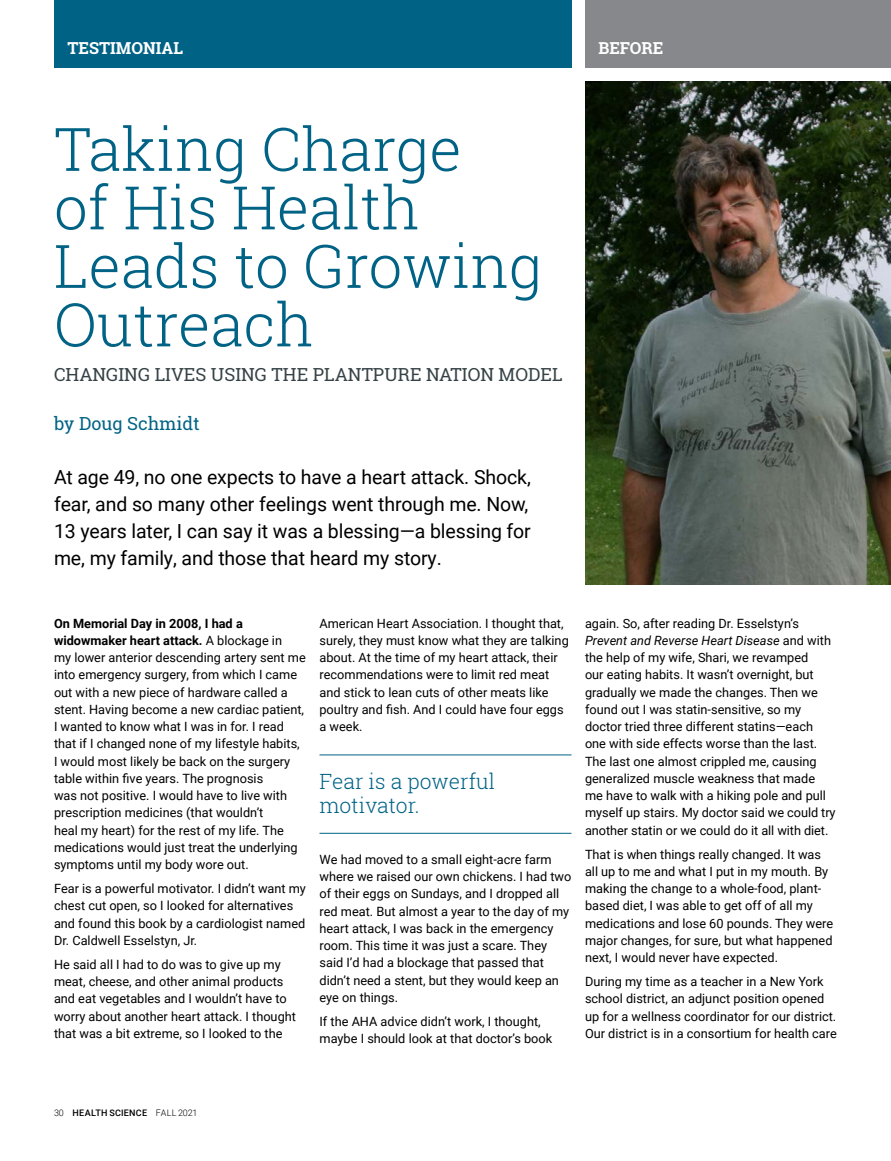
<style>
.page{position:relative;width:891px;height:1161px;background:#fff}
.page>*{position:absolute;margin:0;border:0;box-sizing:border-box;transform-origin:0 0}
.t1{font:300 60px/58.5px "Roboto Slab";color:#006385}
.t2{font:300 21px/24px "Roboto Slab";color:#006385}
.t3{font:19.5px/27px "Roboto";letter-spacing:-.005em;color:#000}
.t4{font:18px "Roboto Slab";color:#364246}
.t5{font:18px "Roboto Slab";color:#006385}
.t6{font:700 16.5px "Roboto Slab";color:#fff}
.t7{font:12.75px/17.2px "Roboto";color:#000}
.t8{font:500 9px "Roboto";letter-spacing:.025em;color:#000}
.s1{font-weight:700}
.s2{font-style:italic}
.s3{font-weight:300}
</style>
<div class="page">
<div style="left:54px;top:0;width:518px;height:68px;background:#006385"></div>
<hr style="left:320px;top:755px;width:252px;height:1px;background:#006385">
<hr style="left:320px;top:833px;width:252px;height:1px;background:#006385">
<div style="left:585px;top:0;width:306px;height:68px;background:#86888b"></div>
<img style="left:585px;top:81px;width:306px;height:503px">
<p class="t6" style="left:68px;top:37px;width:117px">TESTIMONIAL</p>
<p class="t6" style="left:598px;top:37px;width:66px">BEFORE</p>
<h1 class="t1" style="left:54px;top:118px;width:490px">Taking Charge<br>of His Health<br>Leads to Growing<br>Outreach</h1>
<h3 class="t4" style="left:54px;top:363px;width:510px">CHANGING LIVES USING THE PLANTPURE NATION MODEL</h3>
<h3 class="t5" style="left:54px;top:411px;width:147px">by Doug Schmidt</h3>
<h3 class="t3" style="left:54px;top:463px;width:478px">At age 49, no one expects to have a heart attack. Shock, fear, and so many other feelings went through me. Now, 13 years later, I can say it was a blessing—a blessing for me, my family, and those that heard my story.</h3>
<p class="t7" style="left:54px;top:614px;width:253px"><span class="s1">On Memorial Day in 2008, I had a widowmaker heart attack.</span> A blockage in<br>my lower anterior descending artery sent me into emergency surgery, from which I came out with a new piece of hardware called a stent. Having become a new cardiac patient, I wanted to know what I was in for. I read that if I changed none of my lifestyle habits, I would most likely be back on the surgery table within five years. The prognosis<br>was not positive. I would have to live with prescription medicines (that wouldn’t<br>heal my heart) for the rest of my life. The medications would just treat the underlying symptoms until my body wore out.</p>
<p class="t7" style="left:54px;top:879px;width:253px">Fear is a powerful motivator. I didn’t want my chest cut open, so I looked for alternatives and found this book by a cardiologist named Dr. Caldwell Esselstyn, Jr.</p>
<p class="t7" style="left:54px;top:955px;width:244px">He said all I had to do was to give up my meat, cheese, and other animal products and eat vegetables and I wouldn’t have to worry about another heart attack. I thought that was a bit extreme, so I looked to the</p>
<p class="t7" style="left:320px;top:614px;width:251px">American Heart Association. I thought that, surely, they must know what they are talking about. At the time of my heart attack, their recommendations were to limit red meat and stick to lean cuts of other meats like poultry and fish. And I could have four eggs a week.</p>
<h2 class="t2" style="left:320px;top:769px;width:177px">Fear is a powerful motivator.</h2>
<p class="t7" style="left:320px;top:850px;width:253px">We had moved to a small eight-acre farm where we raised our own chickens. I had two of their eggs on Sundays, and I dropped all red meat. But almost a year to the day of my heart attack, I was back in the emergency room. This time it was just a scare. They said I’d had a blockage that passed that didn’t need a stent, but they would keep an eye on things.</p>
<p class="t7" style="left:320px;top:1012px;width:234px">If the AHA advice didn’t work, I thought, maybe I should look at that doctor’s book</p>
<p class="t7" style="left:585px;top:614px;width:252px">again. So, after reading Dr. Esselstyn’s <span class="s2">Prevent and Reverse Heart Disease</span> and with the help of my wife, Shari, we revamped<br>our eating habits. It wasn’t overnight, but gradually we made the changes. Then we found out I was statin-sensitive, so my doctor tried three different statins—each one with side effects worse than the last.<br>The last one almost crippled me, causing generalized muscle weakness that made me have to walk with a hiking pole and pull myself up stairs. My doctor said we could try another statin or we could do it all with diet.</p>
<p class="t7" style="left:585px;top:845px;width:250px">That is when things really changed. It was all up to me and what I put in my mouth. By making the change to a whole-food, plant&shy;based diet, I was able to get off of all my medications and lose 60 pounds. They were major changes, for sure, but what happened next, I would never have expected.</p>
<p class="t7" style="left:585px;top:972px;width:253px">During my time as a teacher in a New York school district, an adjunct position opened up for a wellness coordinator for our district.<br>Our district is in a consortium for health care</p>
<p class="t8" style="left:54px;top:1107px;width:145px"><span class="s3">30</span> HEALTH SCIENCE <span class="s3">FALL 2021</span></p>
</div>
